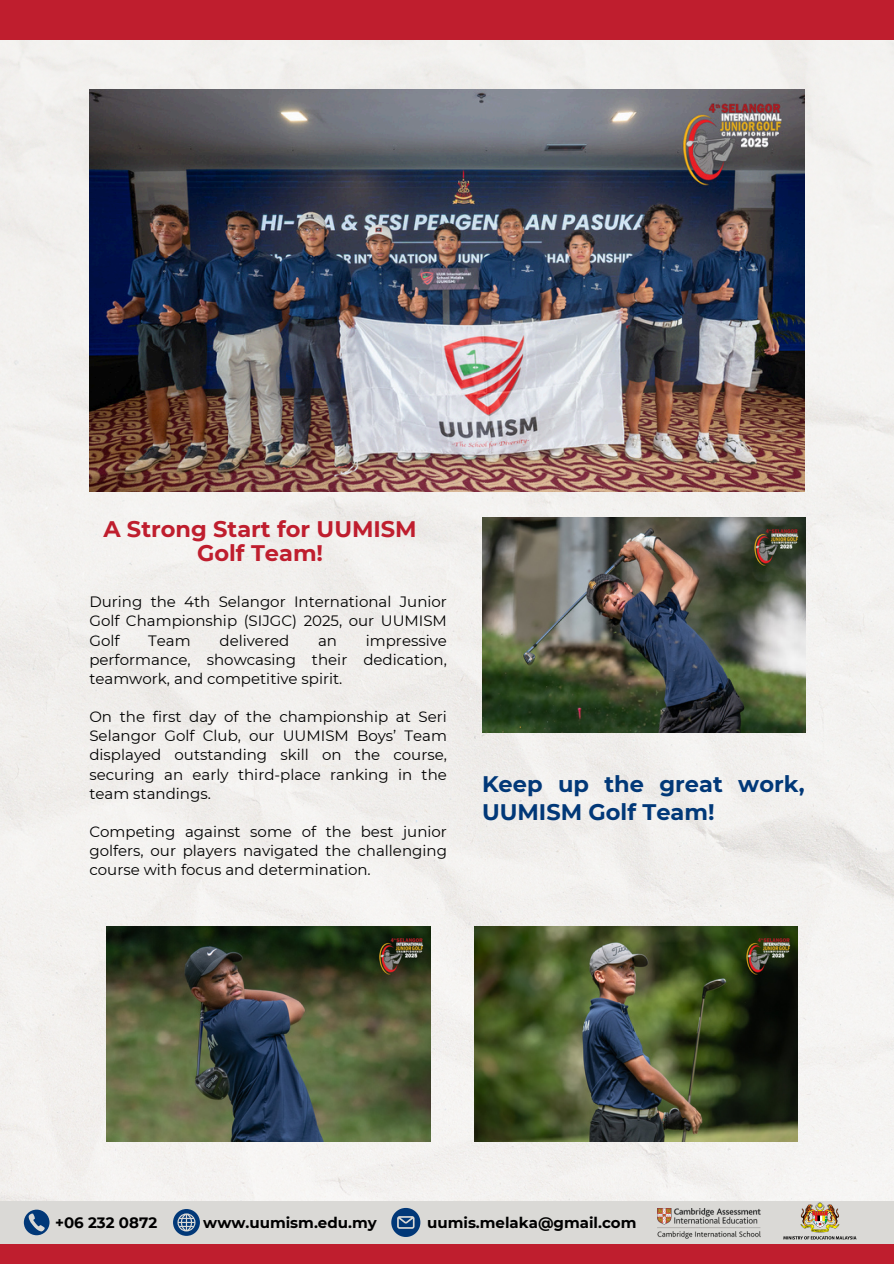
<style>
.page{position:relative;width:894px;height:1264px;background:#fff}
.page>*{position:absolute;margin:0;border:0;box-sizing:border-box;transform-origin:0 0}
.t1{font:700 22.5px/28.2px "Montserrat";color:#013878}
.t2{font:700 22.5px/23.7px "Montserrat";color:#bf1e2e;text-align:center}
.t3{font:15px/19.2px "Montserrat";color:#000;text-align:justify}
.t4{font:700 15px "Montserrat";color:#000}
</style>
<div class="page">
<div style="left:0;top:40px;width:893px;height:1161px;background:#f2f1ef"></div>
<div style="left:0;top:0;width:893px;height:40px;background:#bf1e2e"></div>
<div style="left:0;top:1224px;width:893px;height:39px;background:#bf1e2e"></div>
<div style="left:0;top:1201px;width:893px;height:42px;background:#dad9d6"></div>
<img style="left:783px;top:1202px;width:74px;height:38px">
<img style="left:657px;top:1208px;width:103px;height:30px">
<svg style="left:173px;top:1209px;width:27px;height:26px"></svg>
<svg style="left:24px;top:1209px;width:25px;height:26px"></svg>
<svg style="left:391px;top:1207px;width:29px;height:29px"></svg>
<img style="left:89px;top:89px;width:715px;height:402px">
<img style="left:482px;top:517px;width:322px;height:215px">
<img style="left:107px;top:926px;width:323px;height:215px">
<img style="left:474px;top:926px;width:323px;height:215px">
<p class="t2" style="left:103px;top:517px;width:315px">A Strong Start for UUMISM<br>Golf Team!</p>
<p class="t3" style="left:89px;top:592px;width:359px">During the 4th Selangor International Junior Golf Championship (SIJGC) 2025, our UUMISM Golf</p>
<p class="t3" style="left:89px;top:630px;width:359px;text-indent:276px">impressive performance, showcasing their dedication, teamwork, and competitive spirit.</p>
<p class="t3" style="left:89px;top:707px;width:359px">On the first day of the championship at Seri Selangor Golf Club, our UUMISM Boys’ Team displayed outstanding skill on the course, securing an early third-place ranking in the team standings.</p>
<p class="t3" style="left:89px;top:822px;width:359px">Competing against some of the best junior golfers, our players navigated the challenging course with focus and determination.</p>
<p class="t3" style="left:148px;top:630px;width:44px">Team</p>
<p class="t3" style="left:219px;top:630px;width:71px">delivered</p>
<p class="t3" style="left:318px;top:630px;width:20px">an</p>
<h2 class="t1" style="left:482px;top:769px;width:324px">Keep up the great work,<br>UUMISM Golf Team!</h2>
<h2 class="t4" style="left:55px;top:1213px;width:103px">+06 232 0872</h2>
<p class="t4" style="left:203px;top:1213px;width:175px">www.uumism.edu.my</p>
<h1 class="t4" style="left:427px;top:1213px;width:211px">uumis.melaka@gmail.com</h1>
</div>
